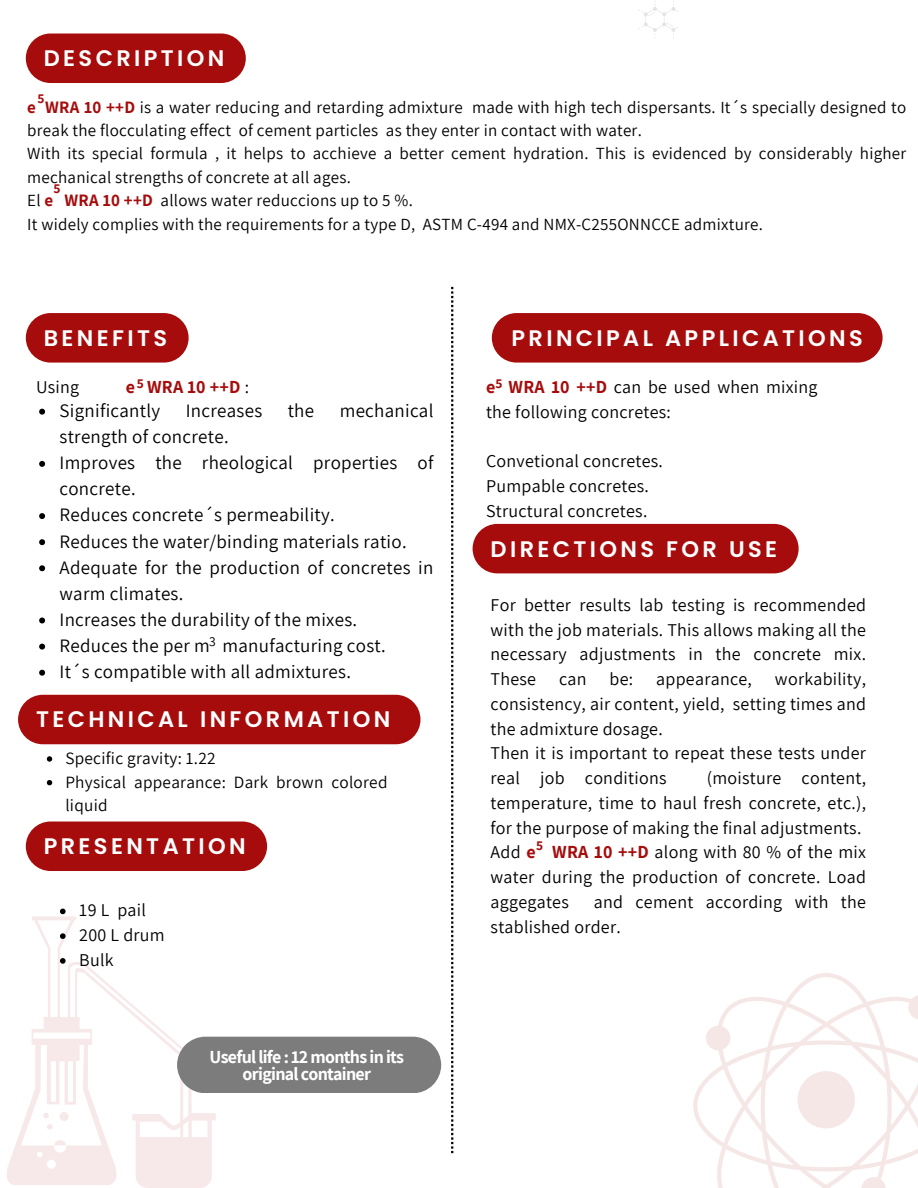
<style>
.page{position:relative;width:918px;height:1188px;background:#fff}
.page>*{position:absolute;margin:0;border:0;box-sizing:border-box;transform-origin:0 0}
.t1{font:600 22.5px "Poppins";letter-spacing:.15em;color:#fff}
.t2{font:19.05px/26.1px "Assistant";letter-spacing:.015em;color:#000}
.t3{font:18px/24.8px "Assistant";letter-spacing:.015em;color:#000}
.t4{font:700 18px/16.8px "Assistant";letter-spacing:-.04em;color:#fff;text-align:center}
.t5{font:700 18px "Assistant";color:#a60c0c}
.t6{font:17.25px/23.7px "Assistant";letter-spacing:.015em;color:#000}
.t7{font:16.95px/23.4px "Assistant";letter-spacing:.015em;color:#000}
.t8{font:700 13.5px "Assistant";color:#a60c0c}
.t9{font:13.5px "Assistant";color:#000}
.s1{font-weight:700;color:#a60c0c}
.s2{font-weight:400;color:#000}
</style>
<div class="page">
<svg style="left:638px;top:0;width:40px;height:38px"></svg>
<svg style="left:693px;top:973px;width:225px;height:215px"></svg>
<div style="left:798px;top:1071px;width:57px;height:57px;background:#f6e7e7;border-radius:50%"></div>
<svg style="left:7px;top:916px;width:209px;height:272px"></svg>
<svg style="left:60px;top:1112px;width:9px;height:9px"></svg>
<svg style="left:43px;top:1113px;width:6px;height:5px"></svg>
<svg style="left:47px;top:1124px;width:6px;height:6px"></svg>
<svg style="left:54px;top:1140px;width:12px;height:5px"></svg>
<div style="left:26px;top:34px;width:220px;height:49px;background:#a60c0c;border-radius:25px"></div>
<svg style="left:451px;top:287px;width:2px;height:866px"></svg>
<div style="left:26px;top:313px;width:163px;height:50px;background:#a60c0c;border-radius:25px"></div>
<svg style="left:39px;top:409px;width:6px;height:6px"></svg>
<svg style="left:39px;top:461px;width:6px;height:6px"></svg>
<svg style="left:39px;top:513px;width:6px;height:6px"></svg>
<svg style="left:39px;top:539px;width:6px;height:6px"></svg>
<svg style="left:39px;top:565px;width:6px;height:6px"></svg>
<svg style="left:39px;top:618px;width:6px;height:5px"></svg>
<svg style="left:39px;top:644px;width:6px;height:6px"></svg>
<svg style="left:39px;top:670px;width:6px;height:6px"></svg>
<div style="left:18px;top:695px;width:402px;height:49px;background:#a60c0c;border-radius:25px"></div>
<svg style="left:47px;top:756px;width:5px;height:6px"></svg>
<svg style="left:47px;top:780px;width:5px;height:5px"></svg>
<div style="left:26px;top:822px;width:241px;height:49px;background:#a60c0c;border-radius:25px"></div>
<svg style="left:60px;top:909px;width:6px;height:5px"></svg>
<svg style="left:60px;top:933px;width:6px;height:6px"></svg>
<svg style="left:60px;top:958px;width:6px;height:6px"></svg>
<div style="left:177px;top:1037px;width:264px;height:56px;background:#7c7c7c"></div>
<div style="left:492px;top:313px;width:391px;height:50px;background:#a60c0c;border-radius:25px"></div>
<div style="left:473px;top:524px;width:326px;height:49px;background:#a60c0c;border-radius:25px"></div>
<h1 class="t1" style="left:44px;top:43px;width:182px">DESCRIPTION</h1>
<h1 class="t8" style="left:37px;top:89px;width:9px">5</h1>
<p class="t7" style="left:27px;top:95px;width:881px"><span class="s1">e WRA 10 ++D</span> is a water reducing and retarding admixture made with high tech dispersants. It´s specially designed to break the flocculating effect of cement particles as they enter in contact with water.</p>
<p class="t7" style="left:27px;top:141px;width:881px">With its special formula , it helps to acchieve a better cement hydration. This is evidenced by considerably higher mechanical strengths of concrete at all ages.<br>El <span class="s1">e WRA 10 ++D</span> allows water reduccions up to 5 %.<br>It widely complies with the requirements for a type D, ASTM C-494 and NMX-C255ONNCCE admixture.</p>
<h3 class="t8" style="left:54px;top:180px;width:9px">5</h3>
<p class="t1" style="left:44px;top:322px;width:125px">BENEFITS</p>
<p class="t8" style="left:137px;top:374px;width:9px">5</p>
<p class="t3" style="left:36px;top:374px;width:45px">Using</p>
<p class="t5" style="left:126px;top:375px;width:125px">e WRA 10 ++D <span class="s2">:</span></p>
<p class="t2" style="left:60px;top:397px;width:102px">Significantly</p>
<p class="t2" style="left:186px;top:397px;width:78px">Increases</p>
<p class="t2" style="left:288px;top:397px;width:28px">the</p>
<p class="t2" style="left:340px;top:397px;width:95px">mechanical</p>
<p class="t2" style="left:60px;top:423px;width:171px">strength of concrete.</p>
<p class="t2" style="left:60px;top:449px;width:375px">Improves the rheological properties of concrete.</p>
<p class="t2" style="left:60px;top:501px;width:277px">Reduces concrete´s permeability.</p>
<p class="t2" style="left:60px;top:527px;width:349px">Reduces the water/binding materials ratio.</p>
<p class="t2" style="left:60px;top:554px;width:375px">Adequate for the production of concretes in warm climates.</p>
<p class="t2" style="left:60px;top:606px;width:299px">Increases the durability of the mixes.</p>
<h1 class="t2" style="left:60px;top:632px;width:328px">Reduces the per m manufacturing cost.</h1>
<p class="t2" style="left:60px;top:658px;width:293px">It´s compatible with all admixtures.</p>
<h3 class="t1" style="left:36px;top:704px;width:356px">TECHNICAL INFORMATION</h3>
<p class="t6" style="left:65px;top:746px;width:152px">Specific gravity: 1.22</p>
<p class="t6" style="left:65px;top:769px;width:324px">Physical appearance: Dark brown colored liquid</p>
<p class="t1" style="left:44px;top:831px;width:203px">PRESENTATION</p>
<h1 class="t9" style="left:209px;top:632px;width:8px">3</h1>
<p class="t3" style="left:79px;top:897px;width:68px">19 L pail</p>
<p class="t3" style="left:79px;top:922px;width:87px">200 L drum</p>
<p class="t3" style="left:79px;top:947px;width:36px">Bulk</p>
<p class="t4" style="left:210px;top:1048px;width:196px">Useful life : 12 months in its original container</p>
<p class="t1" style="left:512px;top:322px;width:353px">PRINCIPAL APPLICATIONS</p>
<p class="t3" style="left:486px;top:374px;width:333px"><span class="s1">e WRA 10 ++D</span> can be used when mixing the following concretes:</p>
<h1 class="t3" style="left:486px;top:448px;width:178px">Convetional concretes.<br>Pumpable concretes.<br>Structural concretes.</h1>
<p class="t1" style="left:491px;top:533px;width:288px">DIRECTIONS FOR USE</p>
<h3 class="t8" style="left:496px;top:374px;width:9px">5</h3>
<p class="t3" style="left:491px;top:592px;width:377px;text-align:justify">For better results lab testing is recommended with the job materials. This allows making all the necessary adjustments in the concrete mix.<br>These</p>
<p class="t3" style="left:491px;top:666px;width:377px;text-indent:284px">workability, consistency, air content, yield, setting times and the admixture dosage.<br>Then it is important to repeat these tests under real job conditions</p>
<p class="t3" style="left:559px;top:666px;width:29px">can</p>
<p class="t3" style="left:610px;top:666px;width:25px">be:</p>
<p class="t3" style="left:656px;top:666px;width:97px">appearance,</p>
<p class="t3" style="left:491px;top:765px;width:377px;text-indent:216px">(moisture content, temperature, time to haul fresh concrete, etc.), for the purpose of making the final adjustments.<br>Add <span class="s1">e WRA 10 ++D</span> along with 80 % of the mix water during the production of concrete. Load aggegates</p>
<p class="t8" style="left:536px;top:836px;width:9px">5</p>
<p class="t3" style="left:491px;top:889px;width:377px;text-indent:103px">and cement according with the stablished order.</p>
</div>
